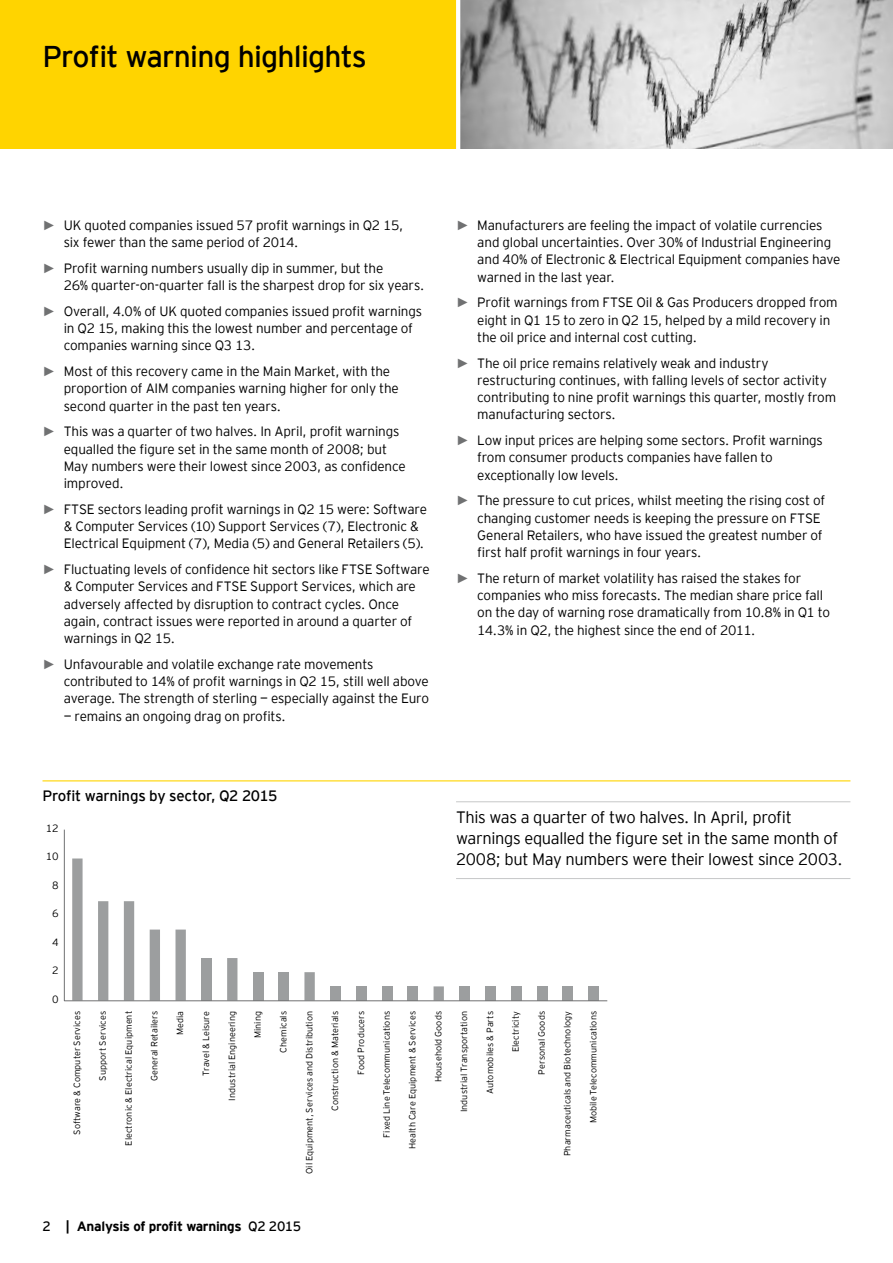
<style>
.page{position:relative;width:893px;height:1263px;background:#fff}
.page>*{position:absolute;margin:0;border:0;box-sizing:border-box;transform-origin:0 0}
.t1{font:30px "EY Interstate";letter-spacing:-.025em;color:#000}
.t2{font:300 16.5px/21px "EY Interstate";letter-spacing:-.025em;color:#000}
.t3{font:15px "EY Interstate";letter-spacing:-.02em;color:#000}
.t4{font:300 13.5px/17.2px "EY Interstate";letter-spacing:-.015em;color:#000}
.t5{font:700 13.5px "EY Interstate";letter-spacing:-.02em;color:#000}
.t6{font:300 10.5px "EY Interstate";color:#000}
.t7{font:300 9px "EY Interstate";letter-spacing:.005em;color:#000}
.s1{font-family:"Arial";font-weight:700;color:#707172}
.s2{font-weight:400}
</style>
<div class="page">
<div style="left:0;top:0;width:575px;height:148px;background:#ffd400"></div>
<img style="left:460px;top:0;width:432px;height:148px">
<svg style="left:456px;top:0;width:4px;height:149px"></svg>
<hr style="left:43px;top:780px;width:807px;height:1px;background:#ffd400">
<svg style="left:64px;top:829px;width:544px;height:172px"></svg>
<hr style="left:456px;top:801px;width:394px;height:1px;background:#c6c7c8">
<hr style="left:456px;top:878px;width:394px;height:1px;background:#c6c7c8">
<hr style="left:892px;top:0;width:1px;height:148px;background:#9c9e9f">
<h1 class="t1" style="left:43px;top:35px;width:326px">Profit warning highlights</h1>
<p class="t4" style="left:64px;top:216px;width:341px;text-indent:-21px"><span class="s1">►</span> UK quoted companies issued 57 profit warnings in Q2 15, six fewer than the same period of 2014.</p>
<p class="t4" style="left:64px;top:259px;width:362px;text-indent:-21px"><span class="s1">►</span> Profit warning numbers usually dip in summer, but the<br>26% quarter-on-quarter fall is the sharpest drop for six years.</p>
<p class="t4" style="left:64px;top:302px;width:360px;text-indent:-21px"><span class="s1">►</span> Overall, 4.0% of UK quoted companies issued profit warnings in Q2 15, making this the lowest number and percentage of companies warning since Q3 13.</p>
<p class="t4" style="left:64px;top:362px;width:337px;text-indent:-21px"><span class="s1">►</span> Most of this recovery came in the Main Market, with the proportion of AIM companies warning higher for only the second quarter in the past ten years.</p>
<p class="t4" style="left:64px;top:422px;width:343px;text-indent:-21px"><span class="s1">►</span> This was a quarter of two halves. In April, profit warnings equalled the figure set in the same month of 2008; but May numbers were their lowest since 2003, as confidence improved.</p>
<p class="t4" style="left:64px;top:500px;width:365px;text-indent:-21px"><span class="s1">►</span> FTSE sectors leading profit warnings in Q2 15 were: Software &amp; Computer Services (10) Support Services (7), Electronic &amp;<br>Electrical Equipment (7), Media (5) and General Retailers (5).</p>
<p class="t4" style="left:64px;top:560px;width:367px;text-indent:-21px"><span class="s1">►</span> Fluctuating levels of confidence hit sectors like FTSE Software &amp; Computer Services and FTSE Support Services, which are adversely affected by disruption to contract cycles. Once again, contract issues were reported in around a quarter of warnings in Q2 15.</p>
<p class="t4" style="left:64px;top:655px;width:367px;text-indent:-21px"><span class="s1">►</span> Unfavourable and volatile exchange rate movements contributed to 14% of profit warnings in Q2 15, still well above average. The strength of sterling — especially against the Euro</p>
<p class="t4" style="left:64px;top:706px;width:224px">— remains an ongoing drag on profits.</p>
<p class="t3" style="left:43px;top:785px;width:237px">Profit warnings by sector, Q2 2015</p>
<p class="t6" style="left:46px;top:821px;width:14px">12</p>
<p class="t6" style="left:46px;top:849px;width:14px">10</p>
<p class="t6" style="left:52px;top:878px;width:8px">8</p>
<p class="t6" style="left:52px;top:906px;width:8px">6</p>
<p class="t6" style="left:52px;top:934px;width:8px">4</p>
<p class="t6" style="left:52px;top:963px;width:8px">2</p>
<p class="t6" style="left:52px;top:991px;width:8px">0</p>
<p class="t4" style="left:477px;top:216px;width:364px;text-indent:-21px"><span class="s1">►</span> Manufacturers are feeling the impact of volatile currencies and global uncertainties. Over 30% of Industrial Engineering and 40% of Electronic &amp; Electrical Equipment companies have warned in the last year.</p>
<p class="t4" style="left:477px;top:293px;width:362px;text-indent:-21px"><span class="s1">►</span> Profit warnings from FTSE Oil &amp; Gas Producers dropped from eight in Q1 15 to zero in Q2 15, helped by a mild recovery in the oil price and internal cost cutting.</p>
<p class="t4" style="left:477px;top:353px;width:360px;text-indent:-21px"><span class="s1">►</span> The oil price remains relatively weak and industry restructuring continues, with falling levels of sector activity contributing to nine profit warnings this quarter, mostly from manufacturing sectors.</p>
<p class="t4" style="left:477px;top:431px;width:347px;text-indent:-21px"><span class="s1">►</span> Low input prices are helping some sectors. Profit warnings from consumer products companies have fallen to exceptionally low levels.</p>
<p class="t4" style="left:477px;top:491px;width:349px;text-indent:-21px"><span class="s1">►</span> The pressure to cut prices, whilst meeting the rising cost of changing customer needs is keeping the pressure on FTSE General Retailers, who have issued the greatest number of first half profit warnings in four years.</p>
<p class="t4" style="left:477px;top:569px;width:354px;text-indent:-21px"><span class="s1">►</span> The return of market volatility has raised the stakes for companies who miss forecasts. The median share price fall on the day of warning rose dramatically from 10.8% in Q1 to 14.3% in Q2, the highest since the end of 2011.</p>
<p class="t2" style="left:456px;top:806px;width:388px">This was a quarter of two halves. In April, profit warnings equalled the figure set in the same month of<br>2008; but May numbers were their lowest since 2003.</p>
<p class="t7" style="left:71px;top:1135px;width:125px;rotate:-90deg">Software &amp; Computer Services</p>
<p class="t7" style="left:96px;top:1081px;width:71px;rotate:-90deg">Support Services</p>
<p class="t7" style="left:122px;top:1146px;width:136px;rotate:-90deg">Electronic &amp; Electrical Equipment</p>
<p class="t7" style="left:148px;top:1081px;width:71px;rotate:-90deg">General Retailers</p>
<p class="t7" style="left:174px;top:1035px;width:26px;rotate:-90deg">Media</p>
<p class="t7" style="left:200px;top:1075px;width:66px;rotate:-90deg">Travel &amp; Leisure</p>
<p class="t7" style="left:225px;top:1100px;width:91px;rotate:-90deg">Industrial Engineering</p>
<p class="t7" style="left:251px;top:1038px;width:29px;rotate:-90deg">Mining</p>
<p class="t7" style="left:277px;top:1052px;width:43px;rotate:-90deg">Chemicals</p>
<p class="t7" style="left:303px;top:1174px;width:164px;rotate:-90deg">Oil Equipment, Services and Distribution</p>
<p class="t7" style="left:329px;top:1111px;width:101px;rotate:-90deg">Construction &amp; Materials</p>
<p class="t7" style="left:354px;top:1075px;width:65px;rotate:-90deg">Food Producers</p>
<p class="t7" style="left:380px;top:1137px;width:128px;rotate:-90deg">Fixed Line Telecommunications</p>
<p class="t7" style="left:432px;top:1082px;width:72px;rotate:-90deg">Household Goods</p>
<p class="t7" style="left:458px;top:1112px;width:103px;rotate:-90deg">Industrial Transportation</p>
<p class="t7" style="left:483px;top:1094px;width:84px;rotate:-90deg">Automobiles &amp; Parts</p>
<p class="t7" style="left:509px;top:1052px;width:43px;rotate:-90deg">Electricity</p>
<p class="t7" style="left:535px;top:1074px;width:65px;rotate:-90deg">Personal Goods</p>
<p class="t7" style="left:561px;top:1156px;width:147px;rotate:-90deg">Pharmaceuticals and Biotechnology</p>
<p class="t7" style="left:587px;top:1123px;width:114px;rotate:-90deg">Mobile Telecommunications</p>
<p class="t7" style="left:406px;top:1149px;width:139px;rotate:-90deg">Health Care Equipment &amp; Services</p>
<p class="t5" style="left:43px;top:1217px;width:260px"><span class="s2">2</span> | Analysis of profit warnings <span class="s2">Q2 2015</span></p>
</div>
